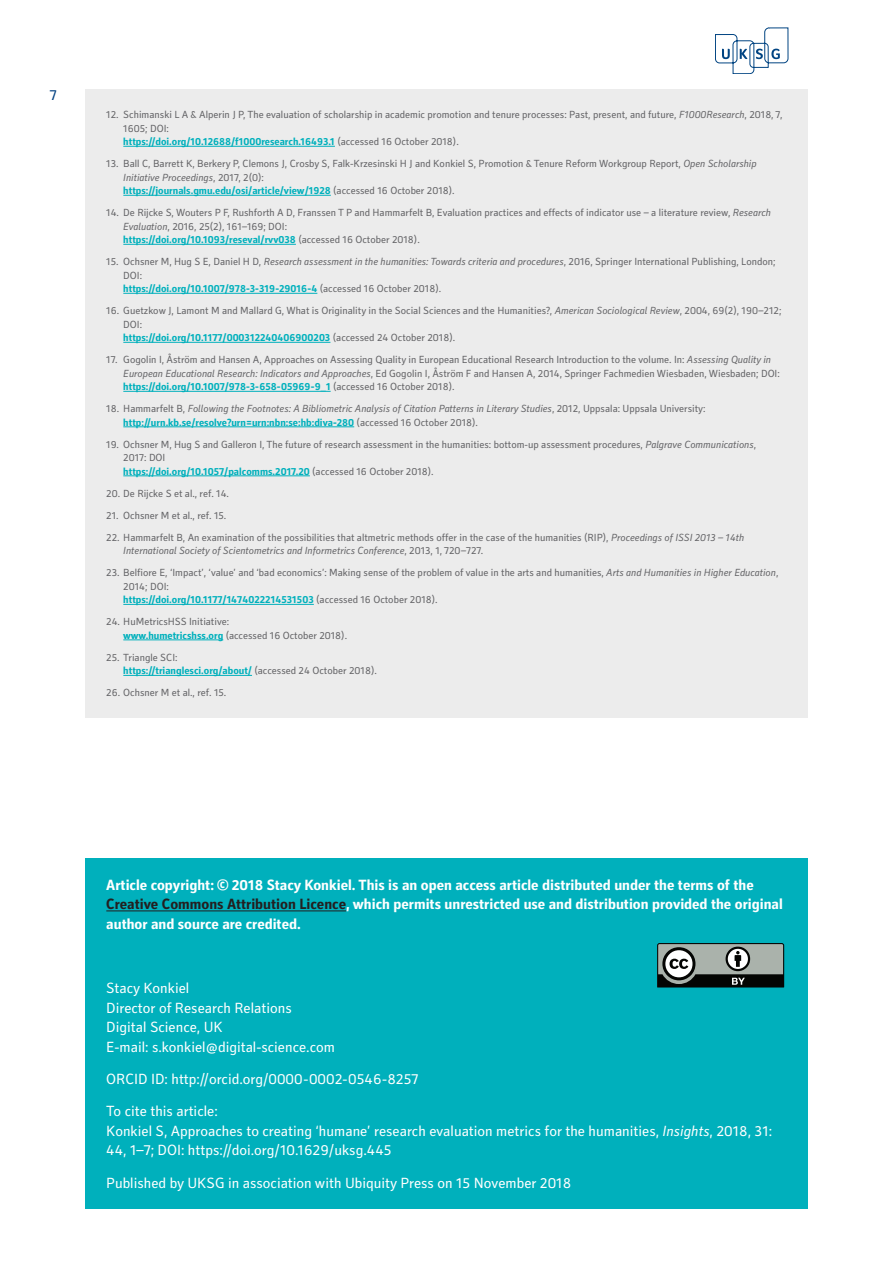
<style>
.page{position:relative;width:893px;height:1263px;background:#fff}
.page>*{position:absolute;margin:0;border:0;box-sizing:border-box;transform-origin:0 0}
.Credits{font:15px/19.5px "Secca Std";color:#fff}
.Credits_-_Author{font:700 15px/19.5px "Secca Std";color:#fff}
.t1{font:15px "Secca Std";color:#014081}
.Reference_List{font:10.5px/13.5px "Secca Std";color:#636366}
.Reference_List-2{font:italic 10.5px/13.5px "Secca Std";color:#636366}
.s1{font-style:italic}
.s2{font-weight:700;color:#00b0bc}
.s3{font-style:normal}
.s4{font-weight:700;font-style:normal;color:#00b0bc}
.s5{color:#231f20}
</style>
<div class="page">
<svg style="left:715px;top:28px;width:73px;height:46px"></svg>
<div style="left:85px;top:89px;width:723px;height:629px;background:#ececec"></div>
<hr style="left:123px;top:146px;width:212px;height:1px;background:#00b0bc">
<hr style="left:123px;top:195px;width:208px;height:1px;background:#00b0bc">
<hr style="left:123px;top:244px;width:173px;height:1px;background:#00b0bc">
<hr style="left:123px;top:293px;width:194px;height:1px;background:#00b0bc">
<hr style="left:123px;top:342px;width:207px;height:1px;background:#00b0bc">
<hr style="left:123px;top:391px;width:208px;height:1px;background:#00b0bc">
<hr style="left:123px;top:427px;width:231px;height:1px;background:#00b0bc">
<hr style="left:123px;top:476px;width:187px;height:1px;background:#00b0bc">
<hr style="left:123px;top:604px;width:191px;height:1px;background:#00b0bc">
<hr style="left:123px;top:640px;width:100px;height:1px;background:#00b0bc">
<hr style="left:123px;top:675px;width:129px;height:1px;background:#00b0bc">
<div style="left:85px;top:858px;width:723px;height:351px;background:#00b0bc"></div>
<hr style="left:106px;top:910px;width:240px;height:1px;background:#231f20">
<svg style="left:657px;top:943px;width:128px;height:45px;background:#727975"></svg>
<h1 class="t1" style="left:50px;top:87px;width:9px">7</h1>
<p class="Reference_List" style="left:123px;top:108px;width:661px;text-indent:-17px">12. Schimanski L A &amp; Alperin J P, The evaluation of scholarship in academic promotion and tenure processes: Past, present, and future, <span class="s1">F1000Research</span>, 2018, 7,<br>1605; DOI:<br><span class="s2">https://doi.org/10.12688/f1000research.16493.1</span> (accessed 16 October 2018).</p>
<p class="Reference_List" style="left:123px;top:157px;width:635px;text-indent:-17px">13. Ball C, Barrett K, Berkery P, Clemons J, Crosby S, Falk-Krzesinski H J and Konkiel S, Promotion &amp; Tenure Reform Workgroup Report, <span class="s1">Open Scholarship<br>Initiative Proceedings</span>, 2017, 2(0):<br><span class="s2">https://journals.gmu.edu/osi/article/view/1928</span> (accessed 16 October 2018).</p>
<p class="Reference_List" style="left:123px;top:206px;width:649px;text-indent:-17px">14. De Rijcke S, Wouters P F, Rushforth A D, Franssen T P and Hammarfelt B, Evaluation practices and effects of indicator use – a literature review, <span class="s1">Research<br>Evaluation</span>, 2016, 25(2), 161–169; DOI:<br><span class="s2">https://doi.org/10.1093/reseval/rvv038</span> (accessed 16 October 2018).</p>
<p class="Reference_List" style="left:123px;top:255px;width:654px;text-indent:-17px">15. Ochsner M, Hug S E, Daniel H D, <span class="s1">Research assessment in the humanities: Towards criteria and procedures</span>, 2016, Springer International Publishing, London;<br>DOI:<br><span class="s2">https://doi.org/10.1007/978-3-319-29016-4</span> (accessed 16 October 2018).</p>
<p class="Reference_List" style="left:123px;top:304px;width:660px;text-indent:-17px">16. Guetzkow J, Lamont M and Mallard G, What is Originality in the Social Sciences and the Humanities?, <span class="s1">American Sociological Review</span>, 2004, 69(2), 190–212;<br>DOI:<br><span class="s2">https://doi.org/10.1177/000312240406900203</span> (accessed 24 October 2018).</p>
<p class="Reference_List" style="left:123px;top:353px;width:658px;text-indent:-17px">17. Gogolin I, Åström and Hansen A, Approaches on Assessing Quality in European Educational Research Introduction to the volume. In: <span class="s1">Assessing Quality in<br>European Educational Research: Indicators and Approaches</span>, Ed Gogolin I, Åström F and Hansen A, 2014, Springer Fachmedien Wiesbaden, Wiesbaden; DOI: <span class="s2">https://doi.org/10.1007/978-3-658-05969-9_1</span> (accessed 16 October 2018).</p>
<p class="Reference_List-2" style="left:123px;top:402px;width:584px;text-indent:-17px"><span class="s3">18. Hammarfelt B,</span> Following the Footnotes: A Bibliometric Analysis of Citation Patterns in Literary Studies<span class="s3">, 2012, Uppsala: Uppsala University: </span><span class="s4">http://urn.kb.se/resolve?urn=urn:nbn:se:hb:diva-280</span> <span class="s3">(accessed 16 October 2018).</span></p>
<p class="Reference_List" style="left:123px;top:438px;width:634px;text-indent:-17px">19. Ochsner M, Hug S and Galleron I, The future of research assessment in the humanities: bottom-up assessment procedures, <span class="s1">Palgrave Communications</span>,<br>2017: DOI<br><span class="s2">https://doi.org/10.1057/palcomms.2017.20</span> (accessed 16 October 2018).</p>
<p class="Reference_List" style="left:106px;top:487px;width:124px">20. De Rijcke S et al., ref. 14.</p>
<p class="Reference_List" style="left:106px;top:509px;width:122px">21. Ochsner M et al., ref. 15.</p>
<p class="Reference_List" style="left:123px;top:531px;width:623px;text-indent:-17px">22. Hammarfelt B, An examination of the possibilities that altmetric methods offer in the case of the humanities (RIP), <span class="s1">Proceedings of ISSI 2013 – 14th<br>International Society of Scientometrics and Informetrics Conference</span>, 2013, 1, 720–727.</p>
<p class="Reference_List" style="left:123px;top:566px;width:657px;text-indent:-17px">23. Belfiore E, ‘Impact’, ‘value’ and ‘bad economics’: Making sense of the problem of value in the arts and humanities, <span class="s1">Arts and Humanities in Higher Education</span>,<br>2014; DOI:<br><span class="s2">https://doi.org/10.1177/1474022214531503</span> (accessed 16 October 2018).</p>
<p class="Reference_List" style="left:123px;top:615px;width:225px;text-indent:-17px">24. HuMetricsHSS Initiative:<br><span class="s2">www.humetricshss.org</span> (accessed 16 October 2018).</p>
<p class="Reference_List" style="left:123px;top:651px;width:255px;text-indent:-17px">25. Triangle SCI:<br><span class="s2">https://trianglesci.org/about/</span> (accessed 24 October 2018).</p>
<p class="Reference_List" style="left:106px;top:686px;width:122px">26. Ochsner M et al., ref. 15.</p>
<p class="Credits_-_Author" style="left:106px;top:876px;width:678px">Article copyright: © 2018 Stacy Konkiel. This is an open access article distributed under the terms of the<br><span class="s5">Creative Commons Attribution Licence</span>, which permits unrestricted use and distribution provided the original author and source are credited.</p>
<p class="Credits" style="left:106px;top:979px;width:230px">Stacy Konkiel<br>Director of Research Relations<br>Digital Science, UK<br>E-mail: s.konkiel@digital-science.com</p>
<p class="Credits" style="left:106px;top:1070px;width:314px">ORCID ID: http://orcid.org/0000-0002-0546-8257</p>
<p class="Credits" style="left:106px;top:1102px;width:667px">To cite this article:<br>Konkiel S, Approaches to creating ‘humane’ research evaluation metrics for the humanities, <span class="s1">Insights</span>, 2018, 31:<br>44, 1–7; DOI: https://doi.org/10.1629/uksg.445</p>
<p class="Credits" style="left:106px;top:1173px;width:466px">Published by UKSG in association with Ubiquity Press on 15 November 2018</p>
</div>
